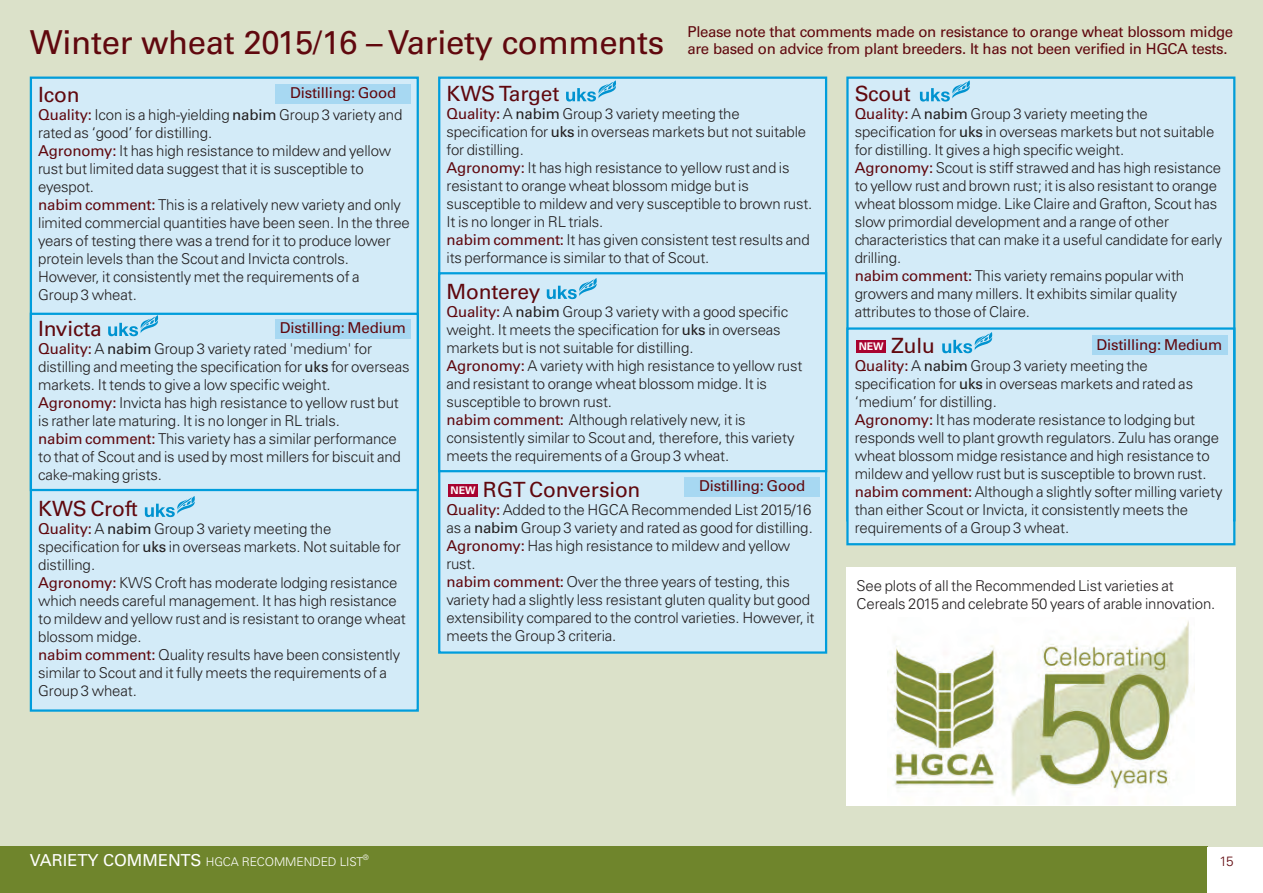
<style>
.page{position:relative;width:1263px;height:893px;background:#fff}
.page>*{position:absolute;margin:0;border:0;box-sizing:border-box;transform-origin:0 0}
.t1{font:33px "Univers";letter-spacing:-.01em;color:#60080e}
.t2{font:21px "Univers";letter-spacing:-.01em;color:#60080e}
.t3{font:300 15px/18px "Univers";letter-spacing:-.01em;color:#231f20}
.t4{font:15px/16.5px "Univers";letter-spacing:-.025em;color:#60080e}
.t5{font:300 13.5px "Univers";color:#60080e}
.t6{font:300 12px "Univers";letter-spacing:-.01em;color:#fff}
.t7{font:700 10.5px "Univers";color:#fff}
.t8{font:300 7.5px "Univers";color:#fff}
.s1{font-weight:400;color:#60080e}
.s2{font-weight:400}
.s3{font-weight:400;font-size:16.5px}
</style>
<div class="page">
<div style="left:0;top:0;width:1263px;height:875px;background:#dbe1c9"></div>
<div style="left:0;top:847px;width:1208px;height:46px;background:#6f852c"></div>
<div style="left:1208px;top:847px;width:55px;height:46px;background:#fff"></div>
<div style="left:849px;top:79px;width:384px;height:440px;background:#d3ebf8"></div>
<div style="left:849px;top:330px;width:384px;height:213px;background:#d3ebf8"></div>
<div style="left:846px;top:327px;width:389px;height:218px;border:2px solid #009ddc"></div>
<div style="left:856px;top:340px;width:30px;height:13px;background:#a80330"></div>
<div style="left:440px;top:79px;width:385px;height:572px;background:#d3ebf8"></div>
<div style="left:438px;top:77px;width:389px;height:577px;border:2px solid #009ddc"></div>
<div style="left:438px;top:272px;width:389px;height:200px;border:2px solid #009ddc"></div>
<div style="left:448px;top:484px;width:30px;height:13px;background:#a80330"></div>
<svg style="left:547px;top:278px;width:50px;height:21px"></svg>
<svg style="left:942px;top:332px;width:50px;height:21px"></svg>
<svg style="left:566px;top:80px;width:50px;height:22px"></svg>
<svg style="left:920px;top:80px;width:50px;height:22px"></svg>
<div style="left:1092px;top:336px;width:135px;height:19px;background:#a7d8f2"></div>
<div style="left:685px;top:478px;width:135px;height:19px;background:#a7d8f2"></div>
<div style="left:32px;top:79px;width:385px;height:630px;background:#d3ebf8"></div>
<div style="left:30px;top:77px;width:389px;height:635px;border:2px solid #009ddc"></div>
<div style="left:30px;top:313px;width:389px;height:178px;border:2px solid #009ddc"></div>
<svg style="left:108px;top:315px;width:50px;height:21px"></svg>
<div style="left:276px;top:84px;width:135px;height:19px;background:#a7d8f2"></div>
<div style="left:275px;top:320px;width:136px;height:19px;background:#a7d8f2"></div>
<svg style="left:145px;top:496px;width:50px;height:21px"></svg>
<div style="left:846px;top:567px;width:389px;height:239px;background:#fff"></div>
<img style="left:893px;top:621px;width:301px;height:175px">
<h1 class="t1" style="left:30px;top:30px;width:636px">Winter wheat 2015/16 – Variety comments</h1>
<p class="t4" style="left:687px;top:25px;width:547px">Please note that comments made on resistance to orange wheat blossom midge are based on advice from plant breeders. It has not been verified in HGCA tests.</p>
<p class="t4" style="left:290px;top:86px;width:108px">Distilling: Good</p>
<h2 class="t2" style="left:38px;top:87px;width:43px">Icon</h2>
<p class="t3" style="left:38px;top:107px;width:373px"><span class="s1">Quality:</span> Icon is a high-yielding <span class="s2">nabim</span> Group 3 variety and rated as ‘good’ for distilling.<br><span class="s1">Agronomy:</span> It has high resistance to mildew and yellow rust but limited data suggest that it is susceptible to eyespot.<br><span class="s1">nabim comment:</span> This is a relatively new variety and only limited commercial quantities have been seen. In the three years of testing there was a trend for it to produce lower protein levels than the Scout and Invicta controls.<br>However, it consistently met the requirements of a<br>Group 3 wheat.</p>
<h2 class="t2" style="left:38px;top:321px;width:65px">Invicta</h2>
<p class="t3" style="left:38px;top:341px;width:373px"><span class="s1">Quality:</span> A <span class="s2">nabim</span> Group 3 variety rated 'medium' for distilling and meeting the specification for <span class="s2">uks</span> for overseas markets. It tends to give a low specific weight.<br><span class="s1">Agronomy:</span> Invicta has high resistance to yellow rust but is rather late maturing. It is no longer in RL trials.<br><span class="s1">nabim comment:</span> This variety has a similar performance to that of Scout and is used by most millers for biscuit and cake-making grists.</p>
<h2 class="t2" style="left:38px;top:501px;width:101px">KWS Croft</h2>
<p class="t3" style="left:38px;top:521px;width:369px"><span class="s1">Quality:</span> A <span class="s2">nabim</span> Group 3 variety meeting the specification for <span class="s2">uks</span> in overseas markets. Not suitable for distilling.<br><span class="s1">Agronomy:</span> KWS Croft has moderate lodging resistance which needs careful management. It has high resistance to mildew and yellow rust and is resistant to orange wheat blossom midge.<br><span class="s1">nabim comment:</span> Quality results have been consistently similar to Scout and it fully meets the requirements of a Group 3 wheat.</p>
<p class="t4" style="left:280px;top:321px;width:127px">Distilling: Medium</p>
<h2 class="t2" style="left:447px;top:86px;width:114px">KWS Target</h2>
<p class="t3" style="left:447px;top:106px;width:367px"><span class="s1">Quality:</span> A <span class="s2">nabim</span> Group 3 variety meeting the specification for <span class="s2">uks</span> in overseas markets but not suitable for distilling.<br><span class="s1">Agronomy:</span> It has high resistance to yellow rust and is resistant to orange wheat blossom midge but is susceptible to mildew and very susceptible to brown rust.<br>It is no longer in RL trials.<br><span class="s1">nabim comment:</span> It has given consistent test results and its performance is similar to that of Scout.</p>
<h2 class="t2" style="left:447px;top:284px;width:96px">Monterey</h2>
<p class="t3" style="left:447px;top:304px;width:357px"><span class="s1">Quality:</span> A <span class="s2">nabim</span> Group 3 variety with a good specific weight. It meets the specification for <span class="s2">uks</span> in overseas markets but is not suitable for distilling.<br><span class="s1">Agronomy:</span> A variety with high resistance to yellow rust and resistant to orange wheat blossom midge. It is susceptible to brown rust.<br><span class="s1">nabim comment:</span> Although relatively new, it is consistently similar to Scout and, therefore, this variety meets the requirements of a Group 3 wheat.</p>
<h2 class="t2" style="left:483px;top:482px;width:159px">RGT Conversion</h2>
<p class="t3" style="left:447px;top:502px;width:370px"><span class="s1">Quality:</span> Added to the HGCA Recommended List 2015/16 as a <span class="s2">nabim</span> Group 3 variety and rated as good for distilling.<br><span class="s1">Agronomy:</span> Has high resistance to mildew and yellow rust.<br><span class="s1">nabim comment:</span> Over the three years of testing, this variety had a slightly less resistant gluten quality but good extensibility compared to the control varieties. However, it meets the Group 3 criteria.</p>
<p class="t4" style="left:699px;top:479px;width:108px">Distilling: Good</p>
<p class="t7" style="left:450px;top:487px;width:27px">NEW</p>
<h2 class="t2" style="left:855px;top:86px;width:57px">Scout</h2>
<p class="t3" style="left:855px;top:106px;width:369px"><span class="s1">Quality:</span> A <span class="s2">nabim</span> Group 3 variety meeting the specification for <span class="s2">uks</span> in overseas markets but not suitable for distilling. It gives a high specific weight.<br><span class="s1">Agronomy:</span> Scout is stiff strawed and has high resistance to yellow rust and brown rust; it is also resistant to orange wheat blossom midge. Like Claire and Grafton, Scout has slow primordial development and a range of other characteristics that can make it a useful candidate for early drilling.<br><span class="s1">nabim comment:</span> This variety remains popular with growers and many millers. It exhibits similar quality attributes to those of Claire.</p>
<h2 class="t2" style="left:891px;top:338px;width:45px">Zulu</h2>
<p class="t3" style="left:855px;top:358px;width:369px"><span class="s1">Quality:</span> A <span class="s2">nabim</span> Group 3 variety meeting the specification for <span class="s2">uks</span> in overseas markets and rated as ‘medium’ for distilling.<br><span class="s1">Agronomy:</span> It has moderate resistance to lodging but responds well to plant growth regulators. Zulu has orange wheat blossom midge resistance and high resistance to mildew and yellow rust but is susceptible to brown rust. <span class="s1">nabim comment:</span> Although a slightly softer milling variety than either Scout or Invicta, it consistently meets the requirements of a Group 3 wheat.</p>
<p class="t4" style="left:1096px;top:337px;width:127px">Distilling: Medium</p>
<p class="t7" style="left:859px;top:343px;width:27px">NEW</p>
<p class="t3" style="left:857px;top:578px;width:360px">See plots of all the Recommended List varieties at<br>Cereals 2015 and celebrate 50 years of arable innovation.</p>
<p class="t6" style="left:30px;top:857px;width:335px"><span class="s3">VARIETY COMMENTS</span> HGCA RECOMMENDED LIST</p>
<p class="t5" style="left:1219px;top:856px;width:16px">15</p>
<p class="t8" style="left:363px;top:855px;width:7px">®</p>
</div>
